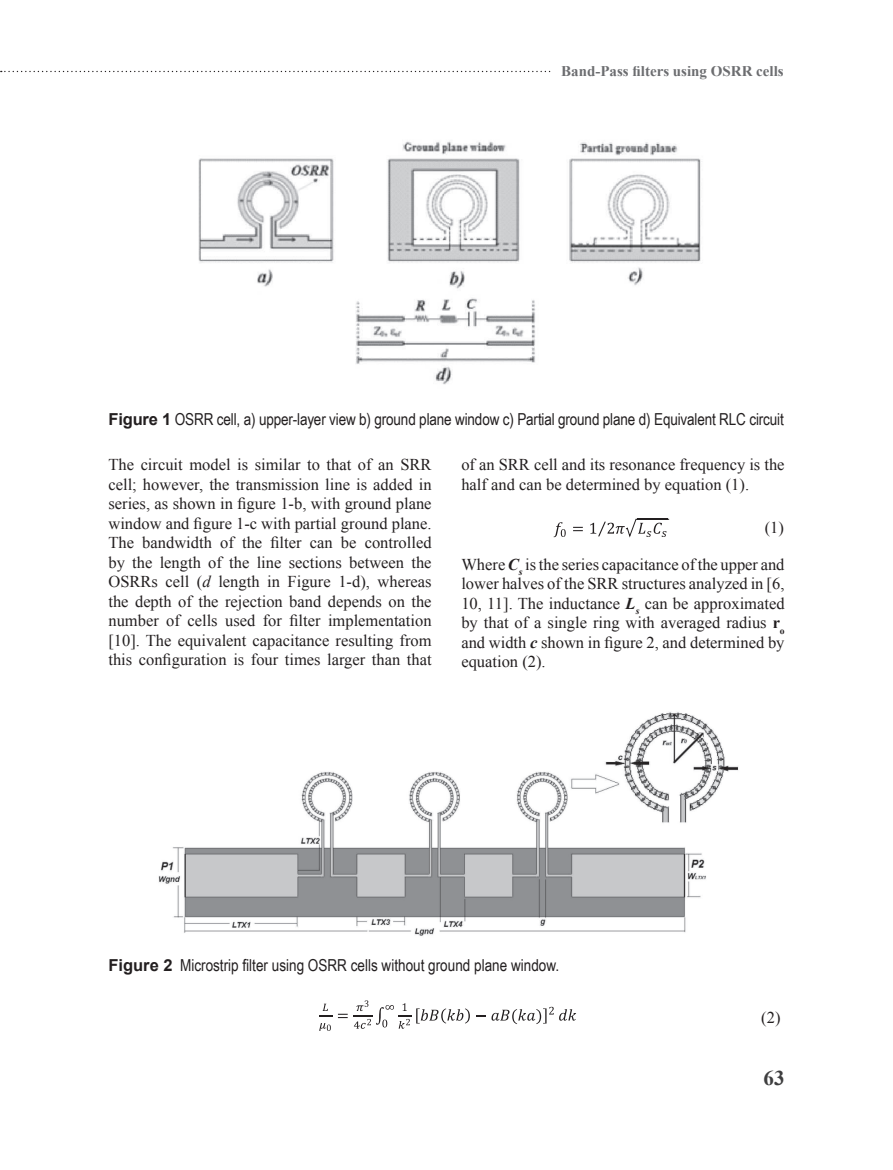
<style>
.page{position:relative;width:893px;height:1170px;background:#fff}
.page>*{position:absolute;margin:0;border:0;box-sizing:border-box;transform-origin:0 0}
.t1{font:700 21px "Times New Roman";color:#3e3e3f}
.t2{font:16.5px/19.5px "Times New Roman";color:#231f20;text-align:justify}
.t3{font:16.5px "Arial Narrow";letter-spacing:-.01em;color:#231f20}
.t4{font:700 15px "Times New Roman";color:#6c6d70}
.s1{font-family:"Arial";font-weight:700}
.s2{font-style:italic}
.s3{font-weight:700;font-style:italic}
.s4{font-weight:700}
</style>
<div class="page">
<svg style="left:1px;top:71px;width:550px;height:1px"></svg>
<svg style="left:554px;top:522px;width:12px;height:15px"></svg>
<svg style="left:573px;top:527px;width:10px;height:4px"></svg>
<svg style="left:590px;top:518px;width:80px;height:20px"></svg>
<img style="left:198px;top:141px;width:503px;height:244px">
<img style="left:158px;top:712px;width:581px;height:224px">
<svg style="left:319px;top:1023px;width:12px;height:7px"></svg>
<svg style="left:319px;top:1003px;width:13px;height:13px"></svg>
<svg style="left:338px;top:1000px;width:132px;height:28px"></svg>
<svg style="left:476px;top:1006px;width:100px;height:18px"></svg>
<p class="t4" style="left:561px;top:61px;width:224px">Band-Pass filters using OSRR cells</p>
<p class="t3" style="left:108px;top:407px;width:677px"><span class="s1">Figure 1</span> OSRR cell, a) upper-layer view b) ground plane window c) Partial ground plane d) Equivalent RLC circuit</p>
<p class="t2" style="left:108px;top:454px;width:325px">The circuit model is similar to that of an SRR cell; however, the transmission line is added in series, as shown in figure 1-b, with ground plane window and figure 1-c with partial ground plane.<br>The bandwidth of the filter can be controlled by the length of the line sections between the OSRRs cell (<span class="s2">d</span> length in Figure 1-d), whereas the depth of the rejection band depends on the number of cells used for filter implementation [10]. The equivalent capacitance resulting from this configuration is four times larger than that</p>
<p class="t2" style="left:461px;top:454px;width:325px">of an SRR cell and its resonance frequency is the half and can be determined by equation (1).</p>
<p class="t2" style="left:765px;top:517px;width:21px">(1)</p>
<p class="t2" style="left:461px;top:554px;width:325px">Where <span class="s3">C</span><sub>s</sub> is the series capacitance of the upper and lower halves of the SRR structures analyzed in [6, 10, 11]. The inductance <span class="s3">L</span><sub>s</sub> can be approximated by that of a single ring with averaged radius <span class="s4">r</span><sub>o </sub>and width <span class="s3">c</span> shown in figure 2, and determined by equation (2).</p>
<p class="t3" style="left:108px;top:953px;width:452px"><span class="s1">Figure 2</span> Microstrip filter using OSRR cells without ground plane window.</p>
<p class="t2" style="left:761px;top:1006px;width:21px">(2)</p>
<p class="t1" style="left:763px;top:1063px;width:22px">63</p>
</div>
